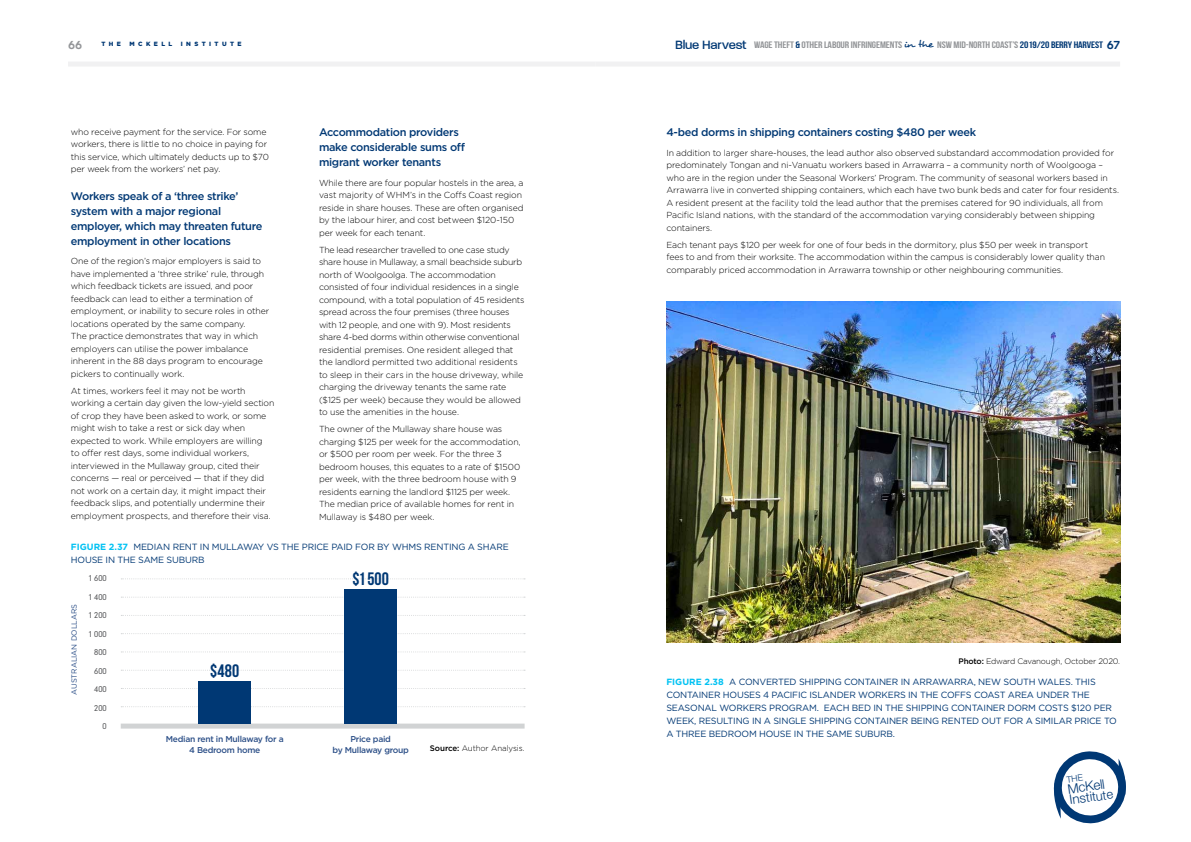
<style>
.page{position:relative;width:1191px;height:842px;background:#fff}
.page>*{position:absolute;margin:0;border:0;box-sizing:border-box;transform-origin:0 0}
.t1{font:18px "Bebas Neue";letter-spacing:.01em;color:#003874}
.t2{font:500 14px "V Paralucent";letter-spacing:-.02em;color:#003874}
.t3{font:300 13.3px/10.7px "Helvetica Neue";color:#003874}
.t4{font:500 11px/15px "Gotham";letter-spacing:-.03em;color:#003874}
.t5{font:11px "Geometos";color:#939598}
.t6{font:9.4px "Bebas Neue";letter-spacing:-.01em;color:#939598;scale:1.18 1}
.t7{font:9px/13px "Gotham";letter-spacing:-.02em;color:#003874}
.t8{font:300 8.8px/12.5px "Gotham";letter-spacing:-.015em;color:#000}
.t9{font:500 8.5px/11px "Gotham";letter-spacing:-.03em;color:#2d5088;text-align:center}
.t10{font:300 8px "Gotham";letter-spacing:-.02em;color:#000}
.t11{font:300 8px "DIN Neuzeit Grotesk";color:#58595b}
.t12{font:7.5px "Gotham";color:#2d5088}
.t13{font:900 6.1px "Gotham";letter-spacing:.56em;color:#003874}
.s1{color:#003874}
.s2{font-family:"Desyrel";font-size:9.9px;color:#003874}
.s3{font-family:"Geometos";font-size:11px;color:#003874}
.s4{font-weight:700;color:#00c2f3}
.s5{font-weight:500}
.s6{font-size:12.8px}
</style>
<div class="page">
<div style="left:595px;top:62px;width:525px;height:5px;background:#f1f1f2"></div>
<div style="left:68px;top:62px;width:527px;height:5px;background:#f1f1f2"></div>
<img style="left:666px;top:302px;width:454px;height:340px">
<svg style="left:121px;top:706px;width:404px;height:1px"></svg>
<svg style="left:121px;top:670px;width:404px;height:1px"></svg>
<svg style="left:121px;top:633px;width:404px;height:1px"></svg>
<svg style="left:121px;top:597px;width:404px;height:1px"></svg>
<svg style="left:121px;top:688px;width:404px;height:1px"></svg>
<svg style="left:121px;top:651px;width:404px;height:1px"></svg>
<svg style="left:121px;top:615px;width:404px;height:1px"></svg>
<svg style="left:121px;top:578px;width:404px;height:1px"></svg>
<div style="left:121px;top:724px;width:403px;height:5px;background:#d1d3d4"></div>
<div style="left:199px;top:681px;width:52px;height:43px;background:#003874"></div>
<div style="left:345px;top:589px;width:52px;height:135px;background:#003874"></div>
<svg style="left:1053px;top:751px;width:73px;height:73px"></svg>
<p class="t13" style="left:101px;top:40px;width:21px">THE</p>
<p class="t13" style="left:129px;top:40px;width:44px">MCKELL</p>
<p class="t13" style="left:181px;top:40px;width:62px">INSTITUTE</p>
<h2 class="t2" style="left:675px;top:37px;width:73px">Blue Harvest</h2>
<p class="t5" style="left:68px;top:41px;width:16px">66</p>
<p class="t6" style="left:754px;top:40px;width:312px">WAGE THEFT <span class="s1">&amp;</span> OTHER LABOUR INFRINGEMENTS <span class="s2">in the</span> NSW MID-NORTH COAST’S <span class="s1">2019/20 BERRY HARVEST</span> <span class="s3">67</span></p>
<p class="t8" style="left:71px;top:125px;width:199px">who receive payment for the service. For some workers, there is little to no choice in paying for this service, which ultimately deducts up to $70 per week from the workers’ net pay.</p>
<p class="t4" style="left:71px;top:188px;width:193px">Workers speak of a ‘three strike’ system with a major regional employer, which may threaten future employment in other locations</p>
<p class="t8" style="left:71px;top:255px;width:200px">One of the region’s major employers is said to have implemented a ‘three strike’ rule, through which feedback tickets are issued, and poor feedback can lead to either a termination of employment, or inability to secure roles in other locations operated by the same company.<br>The practice demonstrates that way in which employers can utilise the power imbalance inherent in the 88 days program to encourage pickers to continually work.</p>
<p class="t8" style="left:71px;top:384px;width:205px">At times, workers feel it may not be worth working a certain day given the low-yield section of crop they have been asked to work, or some might wish to take a rest or sick day when expected to work. While employers are willing<br>to offer rest days, some individual workers, interviewed in the Mullaway group, cited their concerns — real or perceived — that if they did not work on a certain day, it might impact their feedback slips, and potentially undermine their employment prospects, and therefore their visa.</p>
<p class="t4" style="left:319px;top:125px;width:148px">Accommodation providers make considerable sums off migrant worker tenants</p>
<p class="t8" style="left:319px;top:176px;width:206px">While there are four popular hostels in the area, a vast majority of WHM’s in the Coffs Coast region reside in share houses. These are often organised by the labour hirer, and cost between $120-150 per week for each tenant.</p>
<p class="t8" style="left:319px;top:243px;width:207px">The lead researcher travelled to one case study share house in Mullaway, a small beachside suburb north of Woolgoolga. The accommodation consisted of four individual residences in a single compound, with a total population of 45 residents spread across the four premises (three houses with 12 people, and one with 9). Most residents share 4-bed dorms within otherwise conventional residential premises. One resident alleged that the landlord permitted two additional residents to sleep in their cars in the house driveway, while charging the driveway tenants the same rate ($125 per week) because they would be allowed to use the amenities in the house.</p>
<p class="t8" style="left:319px;top:422px;width:203px">The owner of the Mullaway share house was charging $125 per week for the accommodation, or $500 per room per week. For the three 3 bedroom houses, this equates to a rate of $1500 per week, with the three bedroom house with 9 residents earning the landlord $1125 per week.<br>The median price of available homes for rent in Mullaway is $480 per week.</p>
<p class="t7" style="left:71px;top:540px;width:439px"><span class="s4">FIGURE 2.37</span> MEDIAN RENT IN MULLAWAY VS THE PRICE PAID FOR BY WHMS RENTING A SHARE<br>HOUSE IN THE SAME SUBURB</p>
<p class="t12" style="left:69px;top:695px;width:92px;rotate:-90deg">AUSTRALIAN DOLLARS</p>
<p class="t11" style="left:89px;top:574px;width:19px">1 600</p>
<p class="t11" style="left:89px;top:592px;width:19px">1 400</p>
<p class="t11" style="left:89px;top:611px;width:19px">1 200</p>
<p class="t11" style="left:89px;top:629px;width:19px">1 000</p>
<p class="t11" style="left:94px;top:647px;width:14px">800</p>
<p class="t11" style="left:94px;top:666px;width:14px">600</p>
<p class="t11" style="left:94px;top:684px;width:14px">400</p>
<p class="t11" style="left:94px;top:703px;width:14px">200</p>
<p class="t11" style="left:103px;top:721px;width:6px">0</p>
<h1 class="t1" style="left:352px;top:569px;width:38px">$1500</h1>
<h1 class="t1" style="left:210px;top:660px;width:31px">$480</h1>
<p class="t9" style="left:166px;top:734px;width:120px">Median rent in Mullaway for a<br>4 Bedroom home</p>
<p class="t9" style="left:332px;top:734px;width:78px">Price paid<br>by Mullaway group</p>
<p class="t10" style="left:430px;top:743px;width:96px"><span class="s5">Source:</span> Author Analysis.</p>
<p class="t4" style="left:666px;top:125px;width:311px">4-bed dorms in shipping containers costing $480 per week</p>
<p class="t8" style="left:666px;top:146px;width:454px">In addition to larger share-houses, the lead author also observed substandard accommodation provided for predominately Tongan and ni-Vanuatu workers based in Arrawarra – a community north of Woolgooga – who are in the region under the Seasonal Workers’ Program. The community of seasonal workers based in Arrawarra live in converted shipping containers, which each have two bunk beds and cater for four residents.<br>A resident present at the facility told the lead author that the premises catered for 90 individuals, all from Pacific Island nations, with the standard of the accommodation varying considerably between shipping containers.</p>
<p class="t8" style="left:666px;top:238px;width:440px">Each tenant pays $120 per week for one of four beds in the dormitory, plus $50 per week in transport fees to and from their worksite. The accommodation within the campus is considerably lower quality than comparably priced accommodation in Arrawarra township or other neighbouring communities.</p>
<p class="t10" style="left:958px;top:656px;width:163px"><span class="s5">Photo:</span> Edward Cavanough, October 2020.</p>
<p class="t7" style="left:666px;top:675px;width:452px"><span class="s4">FIGURE 2.38</span> A CONVERTED SHIPPING CONTAINER IN ARRAWARRA, NEW SOUTH WALES. THIS CONTAINER HOUSES 4 PACIFIC ISLANDER WORKERS IN THE COFFS COAST AREA UNDER THE SEASONAL WORKERS PROGRAM. EACH BED IN THE SHIPPING CONTAINER DORM COSTS $120 PER WEEK, RESULTING IN A SINGLE SHIPPING CONTAINER BEING RENTED OUT FOR A SIMILAR PRICE TO A THREE BEDROOM HOUSE IN THE SAME SUBURB.</p>
<h3 class="t3" style="left:1067px;top:783px;width:45px;rotate:-8deg">McKell<br>Insti<span class="s6">tute</span></h3>
</div>
